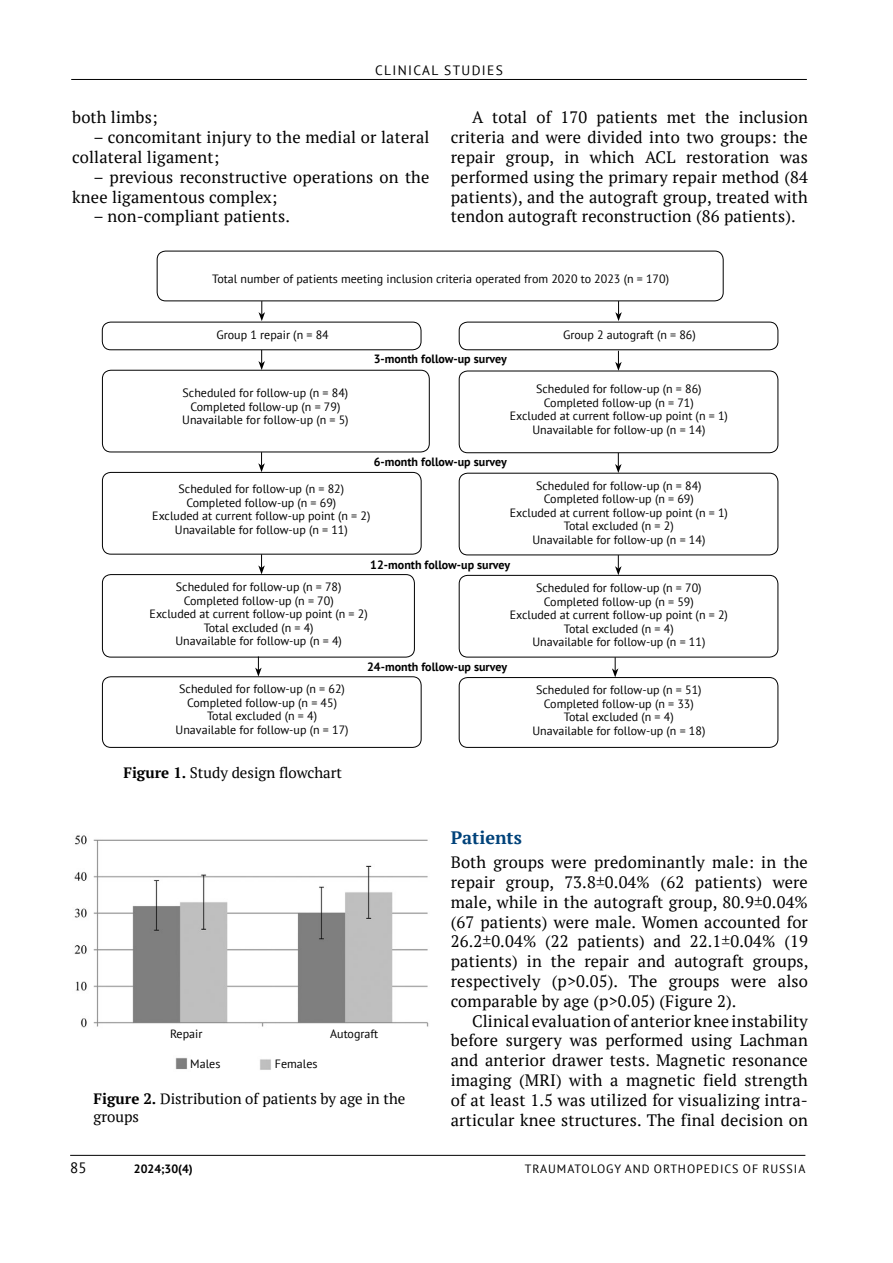
<style>
.page{position:relative;width:893px;height:1263px;background:#fff}
.page>*{position:absolute;margin:0;border:0;box-sizing:border-box;transform-origin:0 0}
.t1{font:700 18px "PT Serif";color:#00427a}
.t2{font:16.5px/19.8px "PT Serif";letter-spacing:.01em;color:#000;text-align:justify}
.t3{font:15px/18px "PT Serif";color:#000}
.t4{font:15px "PT Sans";color:#000}
.t5{font:13.5px "PT Sans";letter-spacing:.1em;color:#000}
.t6{font:12px/13.5px "PT Sans";color:#000;text-align:center}
.t7{font:700 12px "PT Sans";color:#000}
.t8{font:12px "PT Sans";letter-spacing:.08em;color:#000}
.s1{font-weight:700}
</style>
<div class="page">
<hr style="left:71px;top:79px;width:736px;height:1px;background:#000">
<hr style="left:70px;top:1155px;width:735px;height:1px;background:#000">
<div style="left:102px;top:370px;width:327px;height:82px;border:1px solid #000;border-radius:9px"></div>
<div style="left:157px;top:251px;width:566px;height:50px;border:1px solid #000;border-radius:9px"></div>
<div style="left:102px;top:322px;width:319px;height:28px;border:1px solid #000;border-radius:9px"></div>
<div style="left:459px;top:322px;width:319px;height:28px;border:1px solid #000;border-radius:9px"></div>
<svg style="left:259px;top:301px;width:6px;height:20px"></svg>
<svg style="left:615px;top:301px;width:7px;height:20px"></svg>
<svg style="left:258px;top:350px;width:7px;height:20px"></svg>
<div style="left:102px;top:472px;width:319px;height:82px;border:1px solid #000;border-radius:9px"></div>
<svg style="left:258px;top:452px;width:7px;height:20px"></svg>
<div style="left:102px;top:574px;width:313px;height:83px;border:1px solid #000;border-radius:9px"></div>
<svg style="left:258px;top:554px;width:7px;height:20px"></svg>
<div style="left:102px;top:677px;width:319px;height:70px;border:1px solid #000;border-radius:9px"></div>
<svg style="left:255px;top:656px;width:7px;height:21px"></svg>
<div style="left:459px;top:371px;width:319px;height:82px;border:1px solid #000;border-radius:9px"></div>
<svg style="left:615px;top:351px;width:7px;height:20px"></svg>
<div style="left:459px;top:473px;width:319px;height:82px;border:1px solid #000;border-radius:9px"></div>
<svg style="left:615px;top:453px;width:7px;height:20px"></svg>
<div style="left:459px;top:575px;width:319px;height:82px;border:1px solid #000;border-radius:9px"></div>
<svg style="left:615px;top:555px;width:7px;height:20px"></svg>
<div style="left:459px;top:677px;width:319px;height:70px;border:1px solid #000;border-radius:9px"></div>
<svg style="left:612px;top:657px;width:6px;height:20px"></svg>
<img style="left:74px;top:835px;width:355px;height:193px">
<img style="left:175px;top:1058px;width:13px;height:12px">
<img style="left:260px;top:1059px;width:11px;height:11px">
<p class="t5" style="left:375px;top:61px;width:129px">СLINICAL STUDIES</p>
<h2 class="t2" style="left:72px;top:108px;width:87px">both limbs;</h2>
<h2 class="t2" style="left:72px;top:128px;width:359px;text-indent:21px">– concomitant injury to the medial or lateral collateral ligament;</h2>
<h2 class="t2" style="left:72px;top:168px;width:359px;text-indent:21px">– previous reconstructive operations on the knee ligamentous complex;</h2>
<h2 class="t2" style="left:94px;top:207px;width:198px">– non-compliant patients.</h2>
<p class="t2" style="left:451px;top:108px;width:359px;text-indent:21px">A total of 170 patients met the inclusion criteria and were divided into two groups: the repair group, in which ACL restoration was performed using the primary repair method (84 patients), and the autograft group, treated with tendon autograft reconstruction (86 patients).</p>
<p class="t6" style="left:212px;top:272px;width:458px">Total number of patients meeting inclusion criteria operated from 2020 to 2023 (n = 170)</p>
<p class="t6" style="left:216px;top:328px;width:114px">Group 1 repair (n = 84</p>
<p class="t6" style="left:563px;top:328px;width:134px">Group 2 autograft (n = 86)</p>
<p class="t6" style="left:182px;top:386px;width:168px">Scheduled for follow-up (n = 84)<br>Completed follow-up (n = 79)<br>Unavailable for follow-up (n = 5)</p>
<p class="t7" style="left:374px;top:351px;width:135px">3-month follow-up survey</p>
<p class="t6" style="left:510px;top:382px;width:220px">Scheduled for follow-up (n = 86)<br>Completed follow-up (n = 71)<br>Excluded at current follow-up point (n = 1)<br>Unavailable for follow-up (n = 14)</p>
<p class="t7" style="left:374px;top:454px;width:135px">6-month follow-up survey</p>
<p class="t6" style="left:510px;top:479px;width:220px">Scheduled for follow-up (n = 84)<br>Completed follow-up (n = 69)<br>Excluded at current follow-up point (n = 1)<br>Total excluded (n = 2)<br>Unavailable for follow-up (n = 14)</p>
<p class="t6" style="left:510px;top:581px;width:220px">Scheduled for follow-up (n = 70)<br>Completed follow-up (n = 59)<br>Excluded at current follow-up point (n = 2)<br>Total excluded (n = 4)<br>Unavailable for follow-up (n = 11)</p>
<p class="t6" style="left:532px;top:683px;width:175px">Scheduled for follow-up (n = 51)<br>Completed follow-up (n = 33)<br>Total excluded (n = 4)<br>Unavailable for follow-up (n = 18)</p>
<p class="t6" style="left:152px;top:482px;width:220px">Scheduled for follow-up (n = 82)<br>Completed follow-up (n = 69)<br>Excluded at current follow-up point (n = 2)<br>Unavailable for follow-up (n = 11)</p>
<p class="t7" style="left:370px;top:556px;width:141px">12-month follow-up survey</p>
<p class="t6" style="left:150px;top:580px;width:220px">Scheduled for follow-up (n = 78)<br>Completed follow-up (n = 70)<br>Excluded at current follow-up point (n = 2)<br>Total excluded (n = 4)<br>Unavailable for follow-up (n = 4)</p>
<p class="t6" style="left:176px;top:682px;width:175px">Scheduled for follow-up (n = 62)<br>Completed follow-up (n = 45)<br>Total excluded (n = 4)<br>Unavailable for follow-up (n = 17)</p>
<p class="t7" style="left:367px;top:659px;width:141px">24-month follow-up survey</p>
<p class="t3" style="left:123px;top:764px;width:220px"><span class="s1">Figure 1.</span> Study design flowchart</p>
<p class="t6" style="left:170px;top:1027px;width:34px">Repair</p>
<p class="t6" style="left:330px;top:1027px;width:50px">Autograft</p>
<p class="t6" style="left:190px;top:1057px;width:32px">Males</p>
<p class="t6" style="left:275px;top:1057px;width:44px">Females</p>
<p class="t3" style="left:94px;top:1091px;width:313px"><span class="s1">Figure 2.</span> Distribution of patients by age in the groups</p>
<h1 class="t1" style="left:451px;top:828px;width:73px">Patients</h1>
<p class="t2" style="left:451px;top:853px;width:359px">Both groups were predominantly male: in the repair group, 73.8±0.04% (62 patients) were male, while in the autograft group, 80.9±0.04% (67 patients) were male. Women accounted for 26.2±0.04% (22 patients) and 22.1±0.04% (19 patients) in the repair and autograft groups, respectively (p&gt;0.05). The groups were also comparable by age (p&gt;0.05) (Figure 2).</p>
<p class="t2" style="left:451px;top:1011px;width:359px;text-indent:21px">Clinical evaluation of anterior knee instability before surgery was performed using Lachman and anterior drawer tests. Magnetic resonance imaging (MRI) with a magnetic field strength of at least 1.5 was utilized for visualizing intra&shy;articular knee structures. The final decision on</p>
<p class="t4" style="left:70px;top:1158px;width:18px">85</p>
<p class="t7" style="left:134px;top:1160px;width:60px">2024;30(4)</p>
<p class="t8" style="left:525px;top:1161px;width:110px">Trau matology and</p>
<p class="t8" style="left:654px;top:1161px;width:58px">orthopedics</p>
<p class="t6" style="left:743px;top:1161px;width:28px">of Russia</p>
</div>
